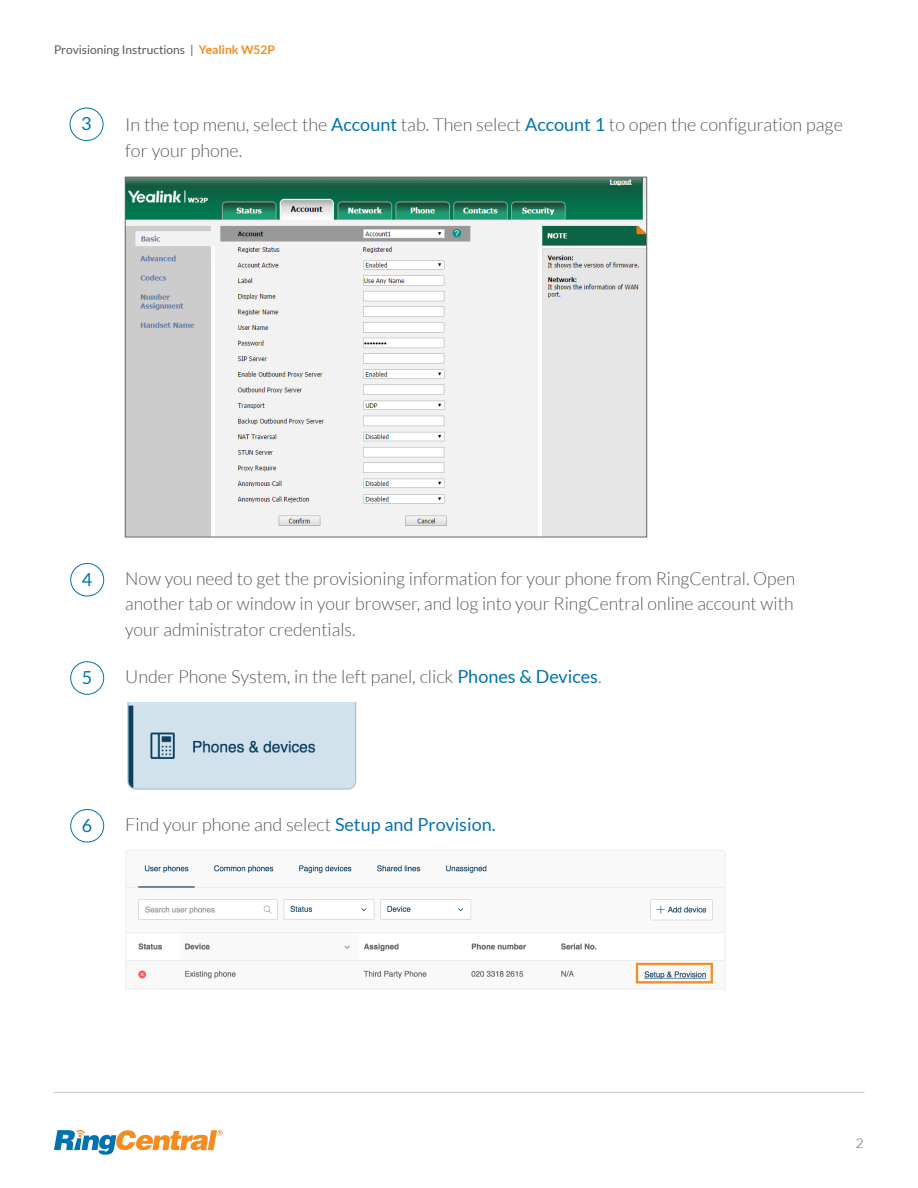
<style>
.page{position:relative;width:918px;height:1188px;background:#fff}
.page>*{position:absolute;margin:0;border:0;box-sizing:border-box;transform-origin:0 0}
.Steps{font:300 18px/25.5px "Lato";color:#57585a}
.t1{font:18px "Lato";color:#0073ae}
.Intro{font:300 13.5px "Lato";color:#57585a}
.t2{font:12px "Lato";color:#57585a}
.s1{font-weight:700;color:#f68b1f}
.s2{font-weight:400;color:#0073ae}
.s3{font-weight:400;color:#0b72b0}
</style>
<div class="page">
<svg style="left:54px;top:1130px;width:169px;height:25px"></svg>
<hr style="left:53px;top:1092px;width:812px;height:1px;background:#c9cacc">
<div style="left:70px;top:108px;width:33px;height:33px;border:1px solid #0073ae;border-radius:50%"></div>
<div style="left:70px;top:563px;width:34px;height:33px;border:1px solid #0073ae;border-radius:50%"></div>
<div style="left:70px;top:661px;width:34px;height:34px;border:1px solid #0073ae;border-radius:50%"></div>
<div style="left:70px;top:809px;width:34px;height:33px;border:1px solid #0073ae;border-radius:50%"></div>
<img style="left:127px;top:179px;width:518px;height:356px">
<img style="left:127px;top:703px;width:229px;height:87px">
<img style="left:125px;top:851px;width:601px;height:138px">
<div style="left:636px;top:963px;width:77px;height:20px;border:2px solid #f68b1f"></div>
<p class="t2" style="left:54px;top:43px;width:223px">Provisioning Instructions | <span class="s1">Yealink W52P</span></p>
<p class="t1" style="left:81px;top:114px;width:12px">3</p>
<p class="Steps" style="left:125px;top:112px;width:719px">In the top menu, select the <span class="s2">Account</span> tab. Then select <span class="s2">Account 1</span> to open the configuration page for your phone.</p>
<p class="t1" style="left:82px;top:569px;width:12px">4</p>
<p class="t1" style="left:82px;top:668px;width:12px">5</p>
<p class="Steps" style="left:125px;top:566px;width:672px;text-align:justify">Now you need to get the provisioning information for your phone from RingCentral. Open another tab or window in your browser, and log into your RingCentral online account with your administrator credentials.</p>
<p class="Steps" style="left:125px;top:664px;width:478px">Under Phone System, in the left panel, click <span class="s2">Phones &amp; Devices</span>.</p>
<p class="t1" style="left:82px;top:815px;width:12px">6</p>
<p class="Steps" style="left:125px;top:812px;width:372px">Find your phone and select <span class="s3">Setup and Provision.</span></p>
<p class="Intro" style="left:856px;top:1136px;width:9px">2</p>
</div>
